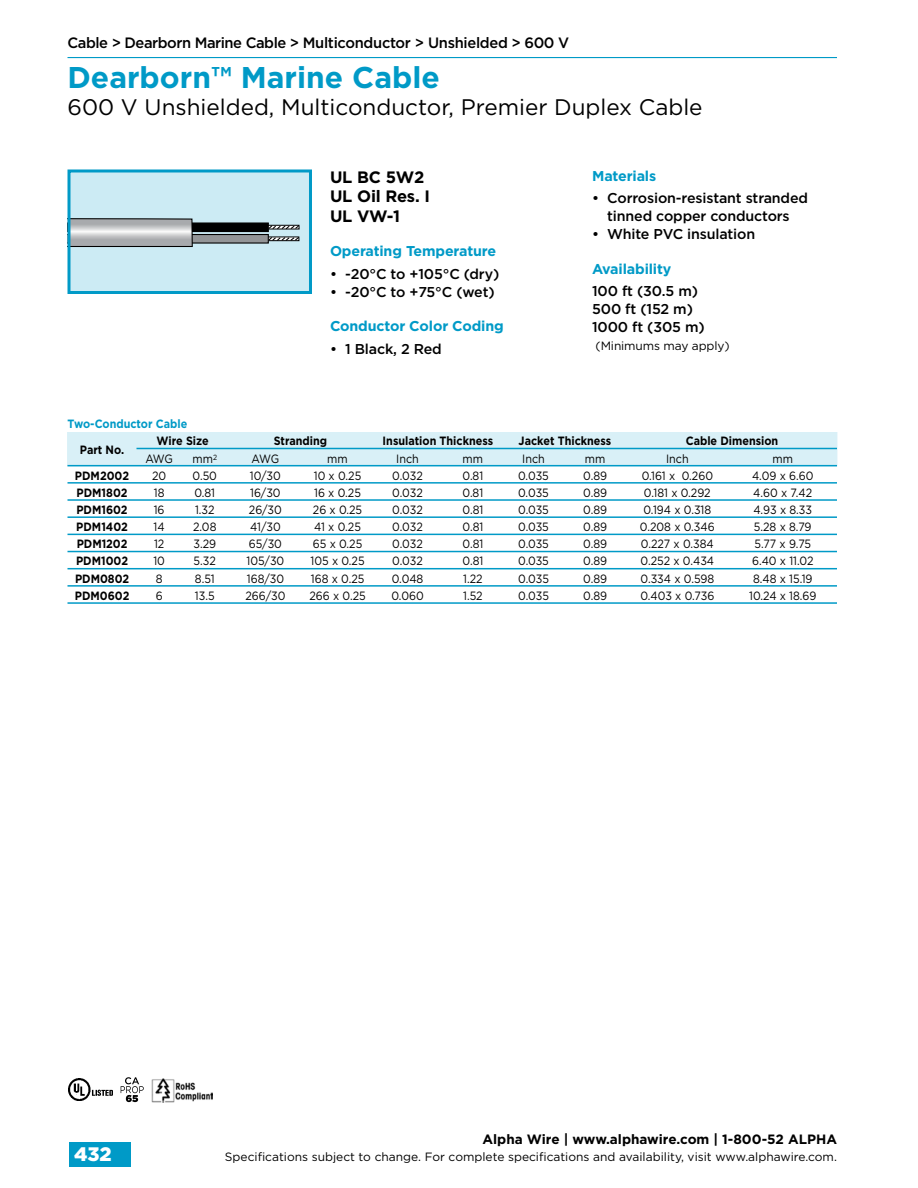
<style>
.page{position:relative;width:918px;height:1188px;background:#fff}
.page>*{position:absolute;margin:0;border:0;box-sizing:border-box;transform-origin:0 0}
.t1{font:700 30px "Gotham";color:#009ac7}
.t2{font:22.5px "Gotham";color:#000}
.t3{font:900 19.5px "Gotham";color:#fff}
.t4{font:700 16.5px/19.5px "Gotham";letter-spacing:-.01em;color:#000}
.t5{font:500 15px "Gotham";letter-spacing:-.025em;color:#000}
.t6{font:500 14.25px/18px "Gotham";letter-spacing:-.01em;color:#000;text-align:center}
.t7{font:700 14.25px "Gotham";letter-spacing:-.01em;color:#009ac7}
.t8{font:700 13.5px "Gotham";color:#000}
.t9{font:12px "Gotham";color:#000;scale:.9 1}
.t10{font:700 12px "Gotham";color:#000;scale:.9 1}
.t11{font:12px "Gotham";color:#000}
.t12{font:700 12px "Gotham";color:#009ac7;scale:.9 1}
</style>
<div class="page">
<div style="left:69px;top:1142px;width:62px;height:24px;background:#009ac7"></div>
<hr style="left:68px;top:57px;width:769px;height:1px;background:#009ac7">
<div style="left:69px;top:171px;width:241px;height:122px;background:#ccebf4"></div>
<svg style="left:72px;top:218px;width:227px;height:29px"></svg>
<div style="left:68px;top:169px;width:244px;height:125px;border:3px solid #009ac7"></div>
<svg style="left:67px;top:432px;width:770px;height:34px;background:#d5eef6"></svg>
<hr style="left:137px;top:448px;width:700px;height:1px;background:#009ac7">
<hr style="left:68px;top:465px;width:769px;height:1px;background:#009ac7">
<hr style="left:68px;top:482px;width:769px;height:2px;background:#009ac7">
<hr style="left:68px;top:499px;width:769px;height:2px;background:#009ac7">
<hr style="left:68px;top:516px;width:769px;height:2px;background:#009ac7">
<hr style="left:68px;top:534px;width:769px;height:1px;background:#009ac7">
<hr style="left:68px;top:551px;width:769px;height:1px;background:#009ac7">
<hr style="left:68px;top:568px;width:769px;height:1px;background:#009ac7">
<hr style="left:68px;top:585px;width:769px;height:2px;background:#009ac7">
<hr style="left:68px;top:602px;width:769px;height:2px;background:#009ac7">
<img style="left:152px;top:1078px;width:61px;height:25px">
<svg style="left:121px;top:1077px;width:23px;height:25px"></svg>
<img style="left:68px;top:1079px;width:45px;height:22px">
<p class="t5" style="left:68px;top:36px;width:503px">Cable &gt; Dearborn Marine Cable &gt; Multiconductor &gt; Unshielded &gt; 600 V</p>
<h1 class="t1" style="left:68px;top:64px;width:374px">Dearborn™ Marine Cable</h1>
<h2 class="t2" style="left:68px;top:97px;width:637px">600 V Unshielded, Multiconductor, Premier Duplex Cable</h2>
<p class="t12" style="left:68px;top:418px;width:135px">Two-Conductor Cable</p>
<h3 class="t4" style="left:330px;top:168px;width:101px">UL BC 5W2<br>UL Oil Res. I<br>UL VW-1</h3>
<p class="t7" style="left:330px;top:245px;width:168px">Operating Temperature</p>
<p class="t6" style="left:330px;top:265px;width:171px">• -20°C to +105°C (dry)</p>
<p class="t6" style="left:330px;top:283px;width:166px">• -20°C to +75°C (wet)</p>
<p class="t7" style="left:330px;top:320px;width:175px">Conductor Color Coding</p>
<p class="t6" style="left:330px;top:340px;width:113px">• 1 Black, 2 Red</p>
<p class="t7" style="left:592px;top:169px;width:66px">Materials</p>
<p class="t6" style="left:592px;top:190px;width:217px">• Corrosion-resistant stranded tinned copper conductors</p>
<p class="t6" style="left:592px;top:226px;width:165px">• White PVC insulation</p>
<p class="t7" style="left:592px;top:262px;width:81px">Availability</p>
<p class="t6" style="left:592px;top:283px;width:114px;text-align:left">100 ft (30.5 m)<br>500 ft (152 m)<br>1000 ft (305 m)</p>
<p class="t11" style="left:596px;top:341px;width:135px">(Minimums may apply)</p>
<p class="t10" style="left:80px;top:444px;width:51px">Part No.</p>
<p class="t10" style="left:157px;top:436px;width:59px">Wire Size</p>
<p class="t10" style="left:274px;top:436px;width:61px">Stranding</p>
<p class="t10" style="left:383px;top:436px;width:124px">Insulation Thickness</p>
<p class="t10" style="left:519px;top:436px;width:104px">Jacket Thickness</p>
<p class="t10" style="left:686px;top:436px;width:104px">Cable Dimension</p>
<p class="t9" style="left:145px;top:453px;width:32px">AWG</p>
<p class="t9" style="left:193px;top:453px;width:29px">mm<sup>2</sup></p>
<p class="t9" style="left:252px;top:453px;width:32px">AWG</p>
<p class="t9" style="left:327px;top:453px;width:24px">mm</p>
<p class="t9" style="left:396px;top:453px;width:27px">Inch</p>
<p class="t9" style="left:463px;top:453px;width:24px">mm</p>
<p class="t9" style="left:522px;top:453px;width:27px">Inch</p>
<p class="t9" style="left:585px;top:453px;width:24px">mm</p>
<p class="t9" style="left:666px;top:453px;width:27px">Inch</p>
<p class="t9" style="left:772px;top:453px;width:24px">mm</p>
<p class="t10" style="left:75px;top:470px;width:62px">PDM2002</p>
<p class="t9" style="left:152px;top:470px;width:17px">20</p>
<p class="t9" style="left:193px;top:470px;width:29px">0.50</p>
<p class="t9" style="left:250px;top:470px;width:36px">10/30</p>
<p class="t9" style="left:314px;top:470px;width:54px">10 x 0.25</p>
<p class="t9" style="left:392px;top:470px;width:36px">0.032</p>
<p class="t9" style="left:463px;top:470px;width:25px">0.81</p>
<p class="t9" style="left:518px;top:470px;width:36px">0.035</p>
<p class="t9" style="left:583px;top:470px;width:28px">0.89</p>
<p class="t9" style="left:642px;top:470px;width:81px">0.161 x 0.260</p>
<p class="t9" style="left:752px;top:470px;width:70px">4.09 x 6.60</p>
<p class="t10" style="left:77px;top:487px;width:58px">PDM1802</p>
<p class="t9" style="left:154px;top:487px;width:13px">18</p>
<p class="t9" style="left:194px;top:487px;width:25px">0.81</p>
<p class="t9" style="left:250px;top:487px;width:35px">16/30</p>
<p class="t9" style="left:314px;top:487px;width:53px">16 x 0.25</p>
<p class="t9" style="left:392px;top:487px;width:36px">0.032</p>
<p class="t9" style="left:463px;top:487px;width:25px">0.81</p>
<p class="t9" style="left:518px;top:487px;width:36px">0.035</p>
<p class="t9" style="left:583px;top:487px;width:28px">0.89</p>
<p class="t9" style="left:644px;top:487px;width:76px">0.181 x 0.292</p>
<p class="t9" style="left:753px;top:487px;width:67px">4.60 x 7.42</p>
<p class="t10" style="left:76px;top:504px;width:58px">PDM1602</p>
<p class="t9" style="left:154px;top:504px;width:14px">16</p>
<p class="t9" style="left:195px;top:504px;width:23px">1.32</p>
<p class="t9" style="left:249px;top:504px;width:38px">26/30</p>
<p class="t9" style="left:313px;top:504px;width:56px">26 x 0.25</p>
<p class="t9" style="left:392px;top:504px;width:36px">0.032</p>
<p class="t9" style="left:463px;top:504px;width:25px">0.81</p>
<p class="t9" style="left:518px;top:504px;width:36px">0.035</p>
<p class="t9" style="left:583px;top:504px;width:28px">0.89</p>
<p class="t9" style="left:643px;top:504px;width:77px">0.194 x 0.318</p>
<p class="t9" style="left:753px;top:504px;width:67px">4.93 x 8.33</p>
<p class="t10" style="left:76px;top:522px;width:59px">PDM1402</p>
<p class="t9" style="left:154px;top:522px;width:14px">14</p>
<p class="t9" style="left:193px;top:522px;width:28px">2.08</p>
<p class="t9" style="left:250px;top:522px;width:36px">41/30</p>
<p class="t9" style="left:314px;top:522px;width:54px">41 x 0.25</p>
<p class="t9" style="left:392px;top:522px;width:36px">0.032</p>
<p class="t9" style="left:463px;top:522px;width:25px">0.81</p>
<p class="t9" style="left:518px;top:522px;width:36px">0.035</p>
<p class="t9" style="left:583px;top:522px;width:28px">0.89</p>
<p class="t9" style="left:640px;top:522px;width:85px">0.208 x 0.346</p>
<p class="t9" style="left:754px;top:522px;width:66px">5.28 x 8.79</p>
<p class="t10" style="left:77px;top:539px;width:58px">PDM1202</p>
<p class="t9" style="left:154px;top:539px;width:13px">12</p>
<p class="t9" style="left:193px;top:539px;width:27px">3.29</p>
<p class="t9" style="left:249px;top:539px;width:38px">65/30</p>
<p class="t9" style="left:313px;top:539px;width:57px">65 x 0.25</p>
<p class="t9" style="left:392px;top:539px;width:36px">0.032</p>
<p class="t9" style="left:463px;top:539px;width:25px">0.81</p>
<p class="t9" style="left:518px;top:539px;width:36px">0.035</p>
<p class="t9" style="left:583px;top:539px;width:28px">0.89</p>
<p class="t9" style="left:641px;top:539px;width:82px">0.227 x 0.384</p>
<p class="t9" style="left:754px;top:539px;width:64px">5.77 x 9.75</p>
<p class="t10" style="left:76px;top:556px;width:59px">PDM1002</p>
<p class="t9" style="left:153px;top:556px;width:14px">10</p>
<p class="t9" style="left:194px;top:556px;width:26px">5.32</p>
<p class="t9" style="left:247px;top:556px;width:43px">105/30</p>
<p class="t9" style="left:311px;top:556px;width:62px">105 x 0.25</p>
<p class="t9" style="left:392px;top:556px;width:36px">0.032</p>
<p class="t9" style="left:463px;top:556px;width:25px">0.81</p>
<p class="t9" style="left:518px;top:556px;width:36px">0.035</p>
<p class="t9" style="left:583px;top:556px;width:28px">0.89</p>
<p class="t9" style="left:641px;top:556px;width:83px">0.252 x 0.434</p>
<p class="t9" style="left:752px;top:556px;width:70px">6.40 x 11.02</p>
<p class="t10" style="left:75px;top:573px;width:62px">PDM0802</p>
<p class="t9" style="left:156px;top:573px;width:9px">8</p>
<p class="t9" style="left:195px;top:573px;width:24px">8.51</p>
<p class="t9" style="left:247px;top:573px;width:43px">168/30</p>
<p class="t9" style="left:311px;top:573px;width:61px">168 x 0.25</p>
<p class="t9" style="left:392px;top:573px;width:37px">0.048</p>
<p class="t9" style="left:463px;top:573px;width:23px">1.22</p>
<p class="t9" style="left:518px;top:573px;width:36px">0.035</p>
<p class="t9" style="left:583px;top:573px;width:28px">0.89</p>
<p class="t9" style="left:641px;top:573px;width:84px">0.334 x 0.598</p>
<p class="t9" style="left:753px;top:573px;width:68px">8.48 x 15.19</p>
<p class="t10" style="left:75px;top:590px;width:62px">PDM0602</p>
<p class="t9" style="left:156px;top:590px;width:9px">6</p>
<p class="t9" style="left:195px;top:590px;width:23px">13.5</p>
<p class="t9" style="left:245px;top:590px;width:46px">266/30</p>
<p class="t9" style="left:309px;top:590px;width:64px">266 x 0.25</p>
<p class="t9" style="left:391px;top:590px;width:37px">0.060</p>
<p class="t9" style="left:463px;top:590px;width:23px">1.52</p>
<p class="t9" style="left:518px;top:590px;width:36px">0.035</p>
<p class="t9" style="left:583px;top:590px;width:28px">0.89</p>
<p class="t9" style="left:640px;top:590px;width:84px">0.403 x 0.736</p>
<p class="t9" style="left:749px;top:590px;width:76px">10.24 x 18.69</p>
<p class="t8" style="left:483px;top:1133px;width:356px">Alpha Wire | www.alphawire.com | 1-800-52 ALPHA</p>
<h3 class="t3" style="left:74px;top:1145px;width:39px">432</h3>
<p class="t11" style="left:225px;top:1151px;width:614px">Specifications subject to change. For complete specifications and availability, visit www.alphawire.com.</p>
</div>
